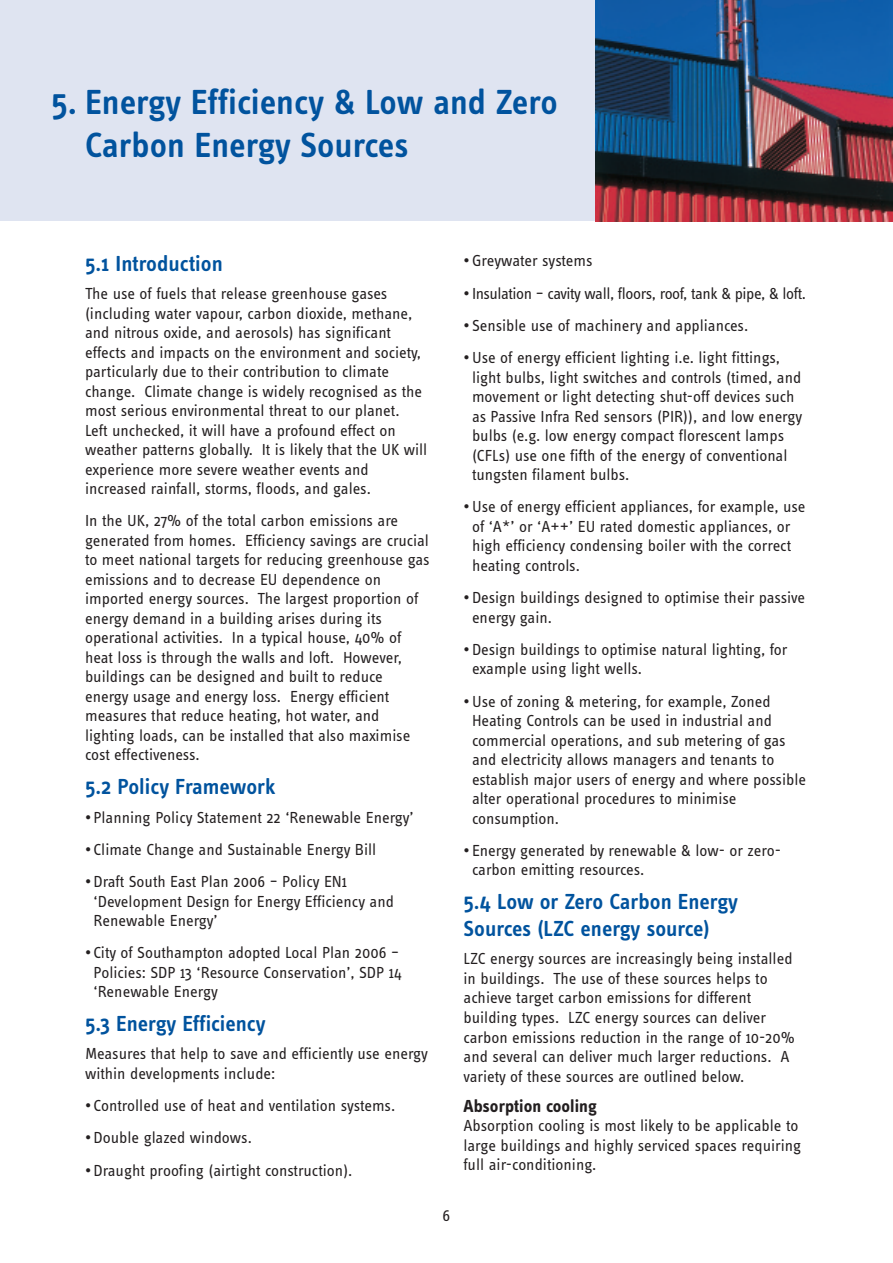
<style>
.page{position:relative;width:893px;height:1263px;background:#fff}
.page>*{position:absolute;margin:0;border:0;box-sizing:border-box;transform-origin:0 0}
.t1{font:600 36px/43.2px "Info Text";color:#01539e}
.t2{font:600 22.5px/27px "Info Text";color:#01539e}
.t3{font:700 18px "Info Text";color:#231f20}
.t4{font:16.5px/19.5px "Info Text";color:#231f20}
.t5{font:16.5px "Info Text";letter-spacing:-.025em;color:#231f20}
</style>
<div class="page">
<div style="left:0;top:0;width:893px;height:221px;background:#dfe4f1"></div>
<img style="left:595px;top:0;width:298px;height:221px">
<h1 class="t1" style="left:85px;top:84px;width:474px;text-indent:-34px">5. Energy Efficiency &amp; Low and Zero<br>Carbon Energy Sources</h1>
<h2 class="t2" style="left:85px;top:252px;width:139px">5.1 Introduction</h2>
<p class="t4" style="left:85px;top:285px;width:344px">The use of fuels that release greenhouse gases (including water vapour, carbon dioxide, methane, and nitrous oxide, and aerosols) has significant effects and impacts on the environment and society, particularly due to their contribution to climate change. Climate change is widely recognised as the most serious environmental threat to our planet.<br>Left unchecked, it will have a profound effect on weather patterns globally. It is likely that the UK will experience more severe weather events and increased rainfall, storms, floods, and gales.</p>
<p class="t4" style="left:85px;top:513px;width:346px">In the UK, 27% of the total carbon emissions are generated from homes. Efficiency savings are crucial to meet national targets for reducing greenhouse gas emissions and to decrease EU dependence on imported energy sources. The largest proportion of energy demand in a building arises during its operational activities. In a typical house, 40% of heat loss is through the walls and loft. However, buildings can be designed and built to reduce energy usage and energy loss. Energy efficient measures that reduce heating, hot water, and lighting loads, can be installed that also maximise cost effectiveness.</p>
<h2 class="t2" style="left:85px;top:776px;width:192px">5.2 Policy Framework</h2>
<p class="t4" style="left:85px;top:809px;width:330px">• Planning Policy Statement 22 ‘Renewable Energy’</p>
<p class="t4" style="left:85px;top:841px;width:293px">• Climate Change and Sustainable Energy Bill</p>
<p class="t4" style="left:94px;top:873px;width:302px;text-indent:-9px">•Draft South East Plan 2006 – Policy EN1 ‘Development Design for Energy Efficiency and<br>Renewable Energy’</p>
<p class="t4" style="left:94px;top:945px;width:310px;text-indent:-9px">• City of Southampton adopted Local Plan 2006 –<br>Policies: SDP 13 ‘Resource Conservation’, SDP 14 ‘Renewable Energy</p>
<h2 class="t2" style="left:85px;top:1012px;width:182px">5.3 Energy Efficiency</h2>
<p class="t4" style="left:85px;top:1046px;width:344px">Measures that help to save and efficiently use energy within developments include:</p>
<p class="t4" style="left:85px;top:1097px;width:312px">• Controlled use of heat and ventilation systems.</p>
<p class="t4" style="left:85px;top:1130px;width:168px">• Double glazed windows.</p>
<p class="t4" style="left:85px;top:1162px;width:269px">•Draught proofing (airtight construction).</p>
<p class="t4" style="left:463px;top:253px;width:131px">• Greywater systems</p>
<p class="t5" style="left:463px;top:287px;width:344px">• Insulation – cavity wall, floors, roof, tank &amp; pipe, &amp; loft.</p>
<p class="t4" style="left:463px;top:317px;width:286px">• Sensible use of machinery and appliances.</p>
<p class="t4" style="left:472px;top:349px;width:332px;text-indent:-9px">• Use of energy efficient lighting i.e. light fittings, light bulbs, light switches and controls (timed, and movement or light detecting shut-off devices such as Passive Infra Red sensors (PIR)), and low energy bulbs (e.g. low energy compact florescent lamps (CFLs) use one fifth of the energy of conventional tungsten filament bulbs.</p>
<p class="t4" style="left:472px;top:499px;width:335px;text-indent:-9px">•Use of energy efficient appliances, for example, use of ‘A*’ or ‘A++’ EU rated domestic appliances, or high efficiency condensing boiler with the correct heating controls.</p>
<p class="t4" style="left:472px;top:589px;width:335px;text-indent:-9px">•Design buildings designed to optimise their passive energy gain.</p>
<p class="t4" style="left:472px;top:641px;width:317px;text-indent:-9px">• Design buildings to optimise natural lighting, for example using light wells.</p>
<p class="t4" style="left:472px;top:693px;width:336px;text-indent:-9px">• Use of zoning &amp; metering, for example, Zoned Heating Controls can be used in industrial and commercial operations, and sub metering of gas and electricity allows managers and tenants to establish major users of energy and where possible alter operational procedures to minimise consumption.</p>
<p class="t4" style="left:472px;top:842px;width:310px;text-indent:-9px">• Energy generated by renewable &amp; low- or zero&shy;carbon emitting resources.</p>
<h2 class="t2" style="left:463px;top:891px;width:276px">5.4 Low or Zero Carbon Energy<br>Sources (LZC energy source)</h2>
<p class="t4" style="left:463px;top:951px;width:333px">LZC energy sources are increasingly being installed in buildings. The use of these sources helps to achieve target carbon emissions for different building types. LZC energy sources can deliver carbon emissions reduction in the range of 10-20% and several can deliver much larger reductions. A variety of these sources are outlined below.</p>
<p class="t3" style="left:463px;top:1100px;width:135px">Absorption cooling</p>
<p class="t4" style="left:463px;top:1118px;width:339px">Absorption cooling is most likely to be applicable to large buildings and highly serviced spaces requiring full air-conditioning.</p>
<p class="t4" style="left:443px;top:1207px;width:9px">6</p>
</div>
